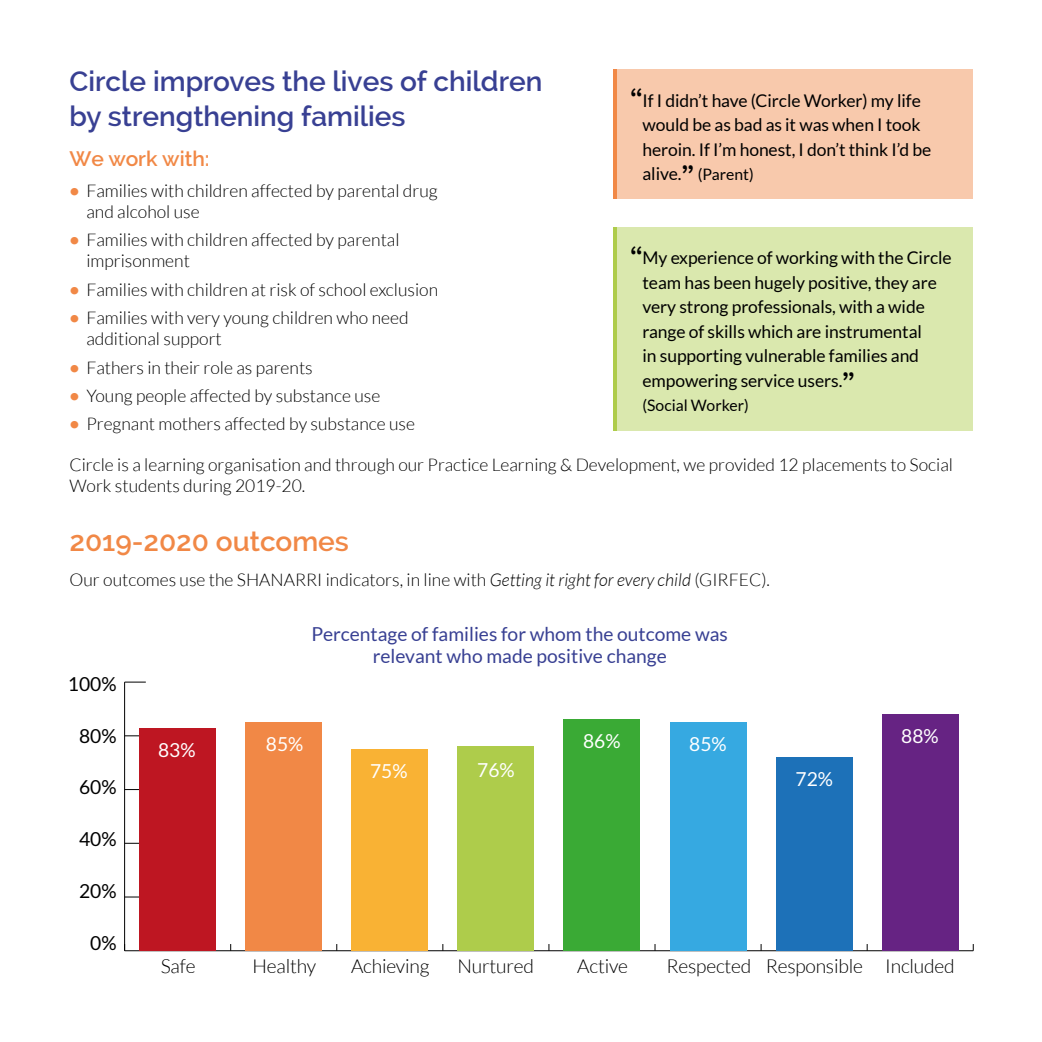
<style>
.page{position:relative;width:1042px;height:1042px;background:#fff}
.page>*{position:absolute;margin:0;border:0;box-sizing:border-box;transform-origin:0 0}
.t1{font:600 28px/35px "Raleway";color:#384093}
.t2{font:600 28px "Raleway";color:#f18846}
.t3{font:25.2px "Myriad Pro";color:#000}
.t4{font:600 21px "Raleway";color:#f18846}
.t5{font:19.25px/22.8px "Lato";color:#384093;text-align:center}
.t6{font:300 19.25px "Lato";letter-spacing:-.01em;color:#000}
.t7{font:19.25px "Lato";color:#fff}
.t8{font:19.25px "Lato";color:#000}
.t9{font:300 17.5px/21px "Lato";color:#000}
.t10{font:17.5px/24.5px "Lato";letter-spacing:-.005em;color:#000}
.t11{font:15.75px "Lato";color:#000}
.s1{font-weight:700;color:#f18846}
.s2{font-family:"Clarendon BT";font-stretch:condensed;font-size:31.5px}
.s3{font-size:17.5px}
.s4{font-style:italic}
</style>
<div class="page">
<div style="left:615px;top:69px;width:357px;height:129px;background:#f8c9ac"></div>
<div style="left:615px;top:227px;width:357px;height:203px;background:#dae8ae"></div>
<hr style="left:125px;top:950px;width:848px;height:1px;background:#000">
<hr style="left:124px;top:682px;width:1px;height:269px;background:#000">
<svg style="left:125px;top:896px;width:14px;height:1px"></svg>
<svg style="left:125px;top:843px;width:14px;height:1px"></svg>
<svg style="left:125px;top:789px;width:14px;height:1px"></svg>
<svg style="left:125px;top:735px;width:14px;height:1px"></svg>
<svg style="left:125px;top:682px;width:21px;height:1px"></svg>
<div style="left:139px;top:728px;width:77px;height:223px;background:#be1622"></div>
<div style="left:245px;top:722px;width:77px;height:229px;background:#f18846"></div>
<div style="left:352px;top:749px;width:76px;height:202px;background:#f9b234"></div>
<div style="left:458px;top:746px;width:76px;height:205px;background:#aecc4b"></div>
<div style="left:564px;top:720px;width:76px;height:231px;background:#3aaa35"></div>
<div style="left:670px;top:722px;width:76px;height:229px;background:#36a9e1"></div>
<div style="left:776px;top:757px;width:76px;height:194px;background:#1d71b8"></div>
<div style="left:882px;top:714px;width:76px;height:237px;background:#662383"></div>
<hr style="left:613px;top:69px;width:3px;height:129px;background:#f18846">
<hr style="left:613px;top:227px;width:3px;height:203px;background:#aecc4b">
<h1 class="t1" style="left:69px;top:64px;width:474px">Circle improves the lives of children by strengthening families</h1>
<p class="t4" style="left:69px;top:146px;width:142px">We work with:</p>
<p class="t9" style="left:86px;top:180px;width:353px;text-indent:-17px"><span class="s1">•</span> Families with children affected by parental drug and alcohol use</p>
<p class="t9" style="left:86px;top:229px;width:315px;text-indent:-17px"><span class="s1">•</span> Families with children affected by parental imprisonment</p>
<p class="t9" style="left:69px;top:279px;width:370px"><span class="s1">•</span> Families with children at risk of school exclusion</p>
<p class="t9" style="left:86px;top:307px;width:324px;text-indent:-17px"><span class="s1">•</span> Families with very young children who need additional support</p>
<p class="t9" style="left:69px;top:357px;width:245px"><span class="s1">•</span> Fathers in their role as parents</p>
<p class="t9" style="left:69px;top:385px;width:312px"><span class="s1">•</span> Young people affected by substance use</p>
<p class="t9" style="left:69px;top:414px;width:347px"><span class="s1">•</span> Pregnant mothers affected by substance use</p>
<p class="t10" style="left:642px;top:88px;width:290px;text-indent:-12px"><span class="s2">“</span>If I didn’t have (Circle Worker) my life would be as bad as it was when I took heroin. If I’m honest, I don’t think I’d be</p>
<p class="t11" style="left:642px;top:166px;width:113px"><span class="s3">alive.</span><span class="s2">”</span> (Parent)</p>
<p class="t10" style="left:642px;top:245px;width:311px;text-indent:-12px"><span class="s2">“</span>My experience of working with the Circle team has been hugely positive, they are very strong professionals, with a wide range of skills which are instrumental<br>in supporting vulnerable families and empowering service users.<span class="s2">”</span></p>
<p class="t11" style="left:642px;top:397px;width:108px">(Social Worker)</p>
<p class="t9" style="left:69px;top:454px;width:885px">Circle is a learning organisation and through our Practice Learning &amp; Development, we provided 12 placements to Social<br>Work students during 2019-20.</p>
<h1 class="t2" style="left:69px;top:525px;width:281px">2019-2020 outcomes</h1>
<p class="t9" style="left:69px;top:569px;width:702px">Our outcomes use the SHANARRI indicators, in line with <span class="s4">Getting it right for every child</span> (GIRFEC).</p>
<h2 class="t3" style="left:73px;top:667px;width:40px">100</h2>
<p class="t8" style="left:68px;top:673px;width:50px">100%</p>
<p class="t8" style="left:79px;top:725px;width:39px">80%</p>
<p class="t8" style="left:79px;top:777px;width:39px">60%</p>
<p class="t8" style="left:79px;top:828px;width:39px">40%</p>
<p class="t8" style="left:79px;top:880px;width:39px">20%</p>
<p class="t8" style="left:90px;top:932px;width:28px">0%</p>
<h2 class="t3" style="left:85px;top:721px;width:27px">80</h2>
<h2 class="t3" style="left:85px;top:775px;width:27px">60</h2>
<h2 class="t3" style="left:85px;top:829px;width:27px">40</h2>
<h2 class="t3" style="left:85px;top:882px;width:27px">20</h2>
<h2 class="t3" style="left:98px;top:936px;width:14px">0</h2>
<p class="t5" style="left:311px;top:622px;width:418px">Percentage of families for whom the outcome was relevant who made positive change</p>
<p class="t7" style="left:158px;top:739px;width:39px">83%</p>
<p class="t7" style="left:266px;top:733px;width:39px">85%</p>
<p class="t7" style="left:370px;top:760px;width:39px">75%</p>
<p class="t7" style="left:477px;top:759px;width:39px">76%</p>
<p class="t7" style="left:583px;top:730px;width:39px">86%</p>
<p class="t7" style="left:689px;top:733px;width:39px">85%</p>
<p class="t7" style="left:795px;top:769px;width:39px">72%</p>
<p class="t7" style="left:901px;top:725px;width:39px">88%</p>
<p class="t6" style="left:161px;top:956px;width:36px">Safe</p>
<p class="t6" style="left:252px;top:956px;width:65px">Healthy</p>
<p class="t6" style="left:351px;top:956px;width:80px">Achieving</p>
<p class="t6" style="left:457px;top:956px;width:78px">Nurtured</p>
<p class="t6" style="left:577px;top:956px;width:52px">Active</p>
<p class="t6" style="left:666px;top:956px;width:289px">Respected Responsible Included</p>
</div>
